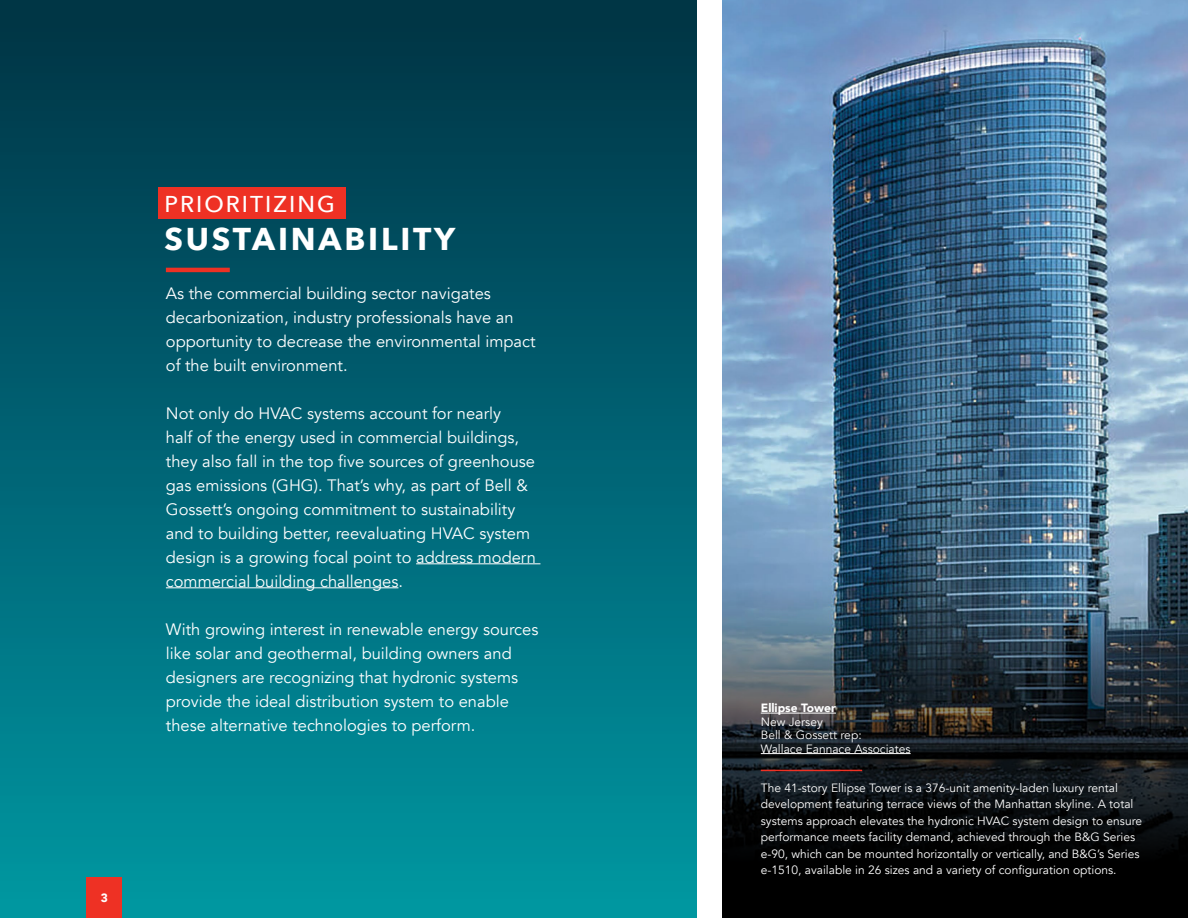
<style>
.page{position:relative;width:1188px;height:918px;background:#fff}
.page>*{position:absolute;margin:0;border:0;box-sizing:border-box;transform-origin:0 0}
.t1{font:700 31.5px "Avenir Next";letter-spacing:.09em;color:#fff}
.t2{font:500 22.8px "Avenir Next";letter-spacing:.09em;color:#fff}
.t3{font:16.5px/24px "Avenir";color:#fff}
.t4{font:12px/16.5px "Avenir";color:#fff}
.t5{font:900 12px "Avenir";color:#fff}
</style>
<div class="page">
<img style="left:722px;top:0;width:466px;height:563px">
<div style="left:0;top:0;width:697px;height:918px;background:linear-gradient(to bottom,#003245,#0097a3)"></div>
<svg style="left:722px;top:563px;width:466px;height:355px;background:#202a32"></svg>
<div style="left:86px;top:878px;width:36px;height:40px;background:#ee3124"></div>
<hr style="left:416px;top:563px;width:124px;height:1px;background:#fff">
<hr style="left:166px;top:587px;width:232px;height:1px;background:#fff">
<hr style="left:166px;top:268px;width:64px;height:4px;background:#ee3124">
<div style="left:158px;top:187px;width:188px;height:32px;background:#ee3124"></div>
<hr style="left:761px;top:713px;width:75px;height:1px;background:#fff">
<hr style="left:761px;top:753px;width:150px;height:1px;background:#fff">
<hr style="left:761px;top:770px;width:101px;height:1px;background:#ee3124">
<h2 class="t2" style="left:164px;top:184px;width:172px">PRIORITIZING</h2>
<h1 class="t1" style="left:164px;top:212px;width:292px">SUSTAINABILITY</h1>
<p class="t3" style="left:166px;top:281px;width:371px">As the commercial building sector navigates decarbonization, industry professionals have an opportunity to decrease the environmental impact of the built environment.</p>
<p class="t3" style="left:166px;top:401px;width:371px">Not only do HVAC systems account for nearly<br>half of the energy used in commercial buildings, they also fall in the top five sources of greenhouse gas emissions (GHG). That’s why, as part of Bell &amp; Gossett’s ongoing commitment to sustainability and to building better, reevaluating HVAC system design is a growing focal point to address modern commercial building challenges.</p>
<p class="t3" style="left:166px;top:617px;width:374px">With growing interest in renewable energy sources like solar and geothermal, building owners and designers are recognizing that hydronic systems provide the ideal distribution system to enable these alternative technologies to perform.</p>
<p class="t5" style="left:101px;top:887px;width:9px">3</p>
<p class="t5" style="left:761px;top:698px;width:77px">Ellipse Tower</p>
<p class="t4" style="left:761px;top:715px;width:151px;line-height:13.5px">New Jersey<br>Bell &amp; Gossett rep:<br>Wallace Eannace Associates</p>
<p class="t4" style="left:761px;top:780px;width:383px">The 41-story Ellipse Tower is a 376-unit amenity-laden luxury rental development featuring terrace views of the Manhattan skyline. A total systems approach elevates the hydronic HVAC system design to ensure performance meets facility demand, achieved through the B&amp;G Series e-90, which can be mounted horizontally or vertically, and B&amp;G’s Series e-1510, available in 26 sizes and a variety of configuration options.</p>
</div>
